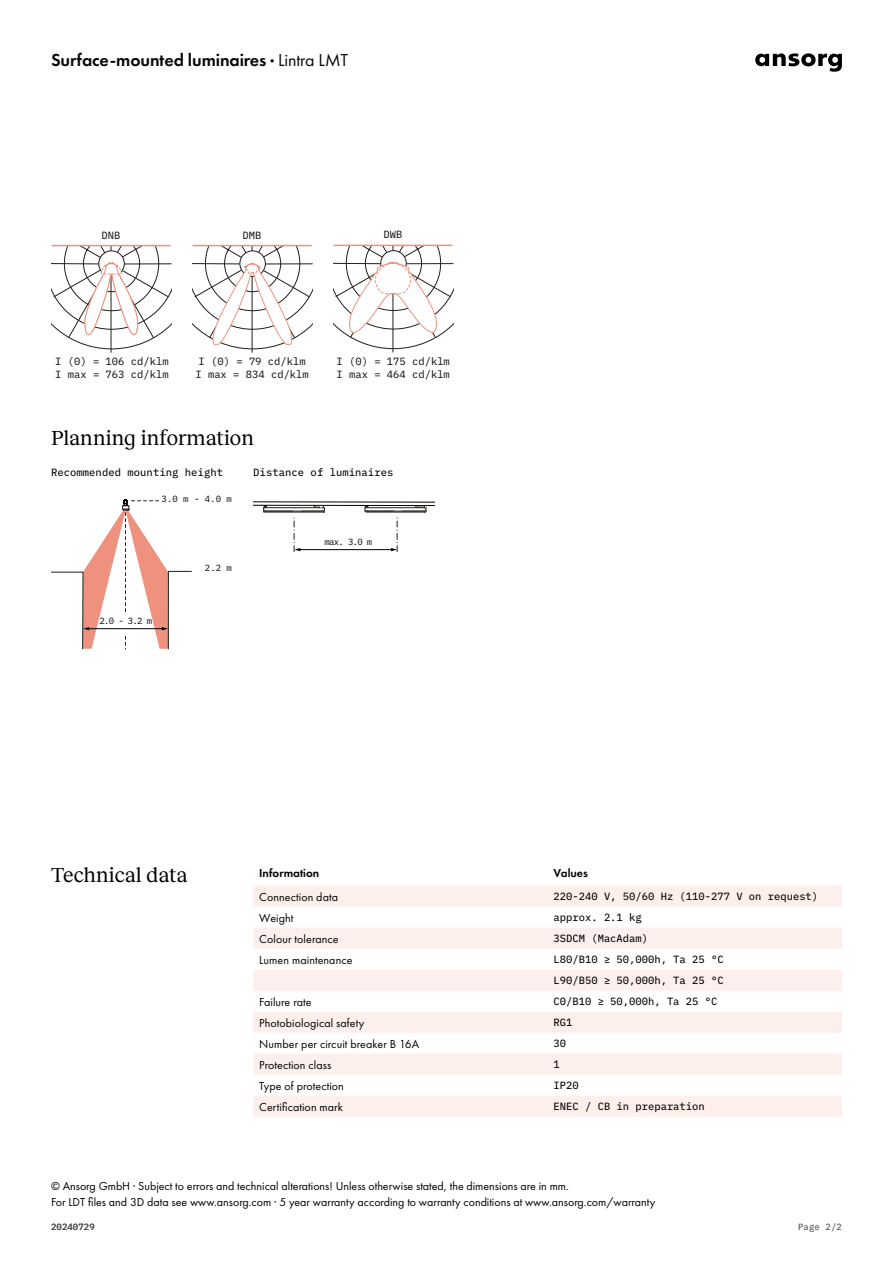
<style>
.page{position:relative;width:893px;height:1263px;background:#fff}
.page>*{position:absolute;margin:0;border:0;box-sizing:border-box;transform-origin:0 0}
.t1{font:21px "Reckless";color:#000}
.t2{font:600 18px "Futura PT";letter-spacing:-.005em;color:#080808}
.t3{font:12px/15.8px "Futura PT";color:#000}
.t4{font:600 12px "Futura PT";color:#000}
.t5{font:10.5px/21px "IBM Plex Mono Text";color:#000}
.t6{font:10.5px/12.6px "IBM Plex Mono Text";color:#21201b}
.t7{font:10.5px/12.6px "IBM Plex Mono Text";color:#201f1a}
.t8{font:9px "IBM Plex Mono Text";color:#201f1a}
.t9{font:9px "IBM Plex Mono Text";letter-spacing:.01em;color:#4d4d4d}
.s1{font-weight:400}
</style>
<div class="page">
<svg style="left:755px;top:53px;width:87px;height:19px"></svg>
<svg style="left:253px;top:886px;width:589px;height:231px;fill:#fdefec"></svg>
<svg style="left:51px;top:245px;width:121px;height:108px"></svg>
<hr style="left:52px;top:245px;width:119px;height:1px;background:#ed927f">
<svg style="left:192px;top:245px;width:121px;height:108px"></svg>
<hr style="left:193px;top:245px;width:119px;height:1px;background:#ee927f">
<svg style="left:333px;top:246px;width:121px;height:106px"></svg>
<hr style="left:333px;top:245px;width:120px;height:1px;background:#ed927f">
<svg style="left:51px;top:500px;width:141px;height:149px"></svg>
<svg style="left:253px;top:501px;width:181px;height:51px"></svg>
<h2 class="t2" style="left:51px;top:49px;width:299px">Surface-mounted luminaires · <span class="s1">Lintra LMT</span></h2>
<p class="t6" style="left:102px;top:228px;width:20px">DNB</p>
<p class="t7" style="left:243px;top:228px;width:20px">DMB</p>
<p class="t6" style="left:383px;top:227px;width:20px">DWB</p>
<p class="t6" style="left:55px;top:354px;width:115px">I (0) = 106 cd/klm<br>I max = 763 cd/klm</p>
<p class="t7" style="left:195px;top:354px;width:115px">I (0) = 79 cd/klm<br>I max = 834 cd/klm</p>
<h1 class="t1" style="left:51px;top:423px;width:205px">Planning information</h1>
<p class="t6" style="left:337px;top:354px;width:115px">I (0) = 175 cd/klm<br>I max = 464 cd/klm</p>
<p class="t5" style="left:51px;top:461px;width:174px">Recommended mounting height</p>
<p class="t8" style="left:162px;top:492px;width:72px">3.0 m - 4.0 m</p>
<p class="t8" style="left:99px;top:614px;width:54px">2.0 - 3.2 m</p>
<p class="t8" style="left:205px;top:561px;width:29px">2.2 m</p>
<p class="t5" style="left:253px;top:461px;width:142px">Distance of luminaires</p>
<p class="t8" style="left:324px;top:535px;width:49px">max. 3.0 m</p>
<h1 class="t1" style="left:51px;top:860px;width:138px">Technical data</h1>
<p class="t4" style="left:259px;top:866px;width:62px">Information</p>
<p class="t4" style="left:554px;top:866px;width:36px">Values</p>
<p class="t3" style="left:259px;top:889px;width:80px">Connection data</p>
<p class="t5" style="left:554px;top:885px;width:266px">220-240 V, 50/60 Hz (110-277 V on request)</p>
<p class="t3" style="left:259px;top:910px;width:36px">Weight</p>
<p class="t5" style="left:554px;top:906px;width:90px">approx. 2.1 kg</p>
<p class="t3" style="left:259px;top:931px;width:81px">Colour tolerance</p>
<p class="t5" style="left:554px;top:927px;width:96px">3SDCM (MacAdam)</p>
<p class="t3" style="left:259px;top:952px;width:95px">Lumen maintenance</p>
<p class="t5" style="left:554px;top:948px;width:172px">L80/B10 ≥ 50,000h, Ta 25 °C<br>L90/B50 ≥ 50,000h, Ta 25 °C</p>
<p class="t3" style="left:259px;top:994px;width:54px">Failure rate</p>
<p class="t5" style="left:554px;top:990px;width:165px">C0/B10 ≥ 50,000h, Ta 25 °C</p>
<p class="t3" style="left:259px;top:1015px;width:107px">Photobiological safety</p>
<p class="t5" style="left:554px;top:1011px;width:20px">RG1</p>
<p class="t3" style="left:259px;top:1036px;width:161px">Number per circuit breaker B 16A</p>
<p class="t5" style="left:554px;top:1032px;width:14px">30</p>
<p class="t3" style="left:259px;top:1057px;width:74px">Protection class</p>
<p class="t5" style="left:554px;top:1053px;width:8px">1</p>
<p class="t3" style="left:259px;top:1078px;width:86px">Type of protection</p>
<p class="t5" style="left:554px;top:1074px;width:27px">IP20</p>
<p class="t3" style="left:259px;top:1099px;width:85px">Certification mark</p>
<p class="t5" style="left:554px;top:1095px;width:153px">ENEC / CB in preparation</p>
<p class="t3" style="left:51px;top:1178px;width:606px">© Ansorg GmbH · Subject to errors and technical alterations! Unless otherwise stated, the dimensions are in mm.<br>For LDT files and 3D data see www.ansorg.com · 5 year warranty according to warranty conditions at www.ansorg.com/warranty</p>
<p class="t9" style="left:798px;top:1220px;width:45px">Page 2/2</p>
<p class="t9" style="left:51px;top:1220px;width:45px">20240729</p>
<p class="t9" style="left:804px;top:1220px;width:40px">Page 39</p>
</div>
